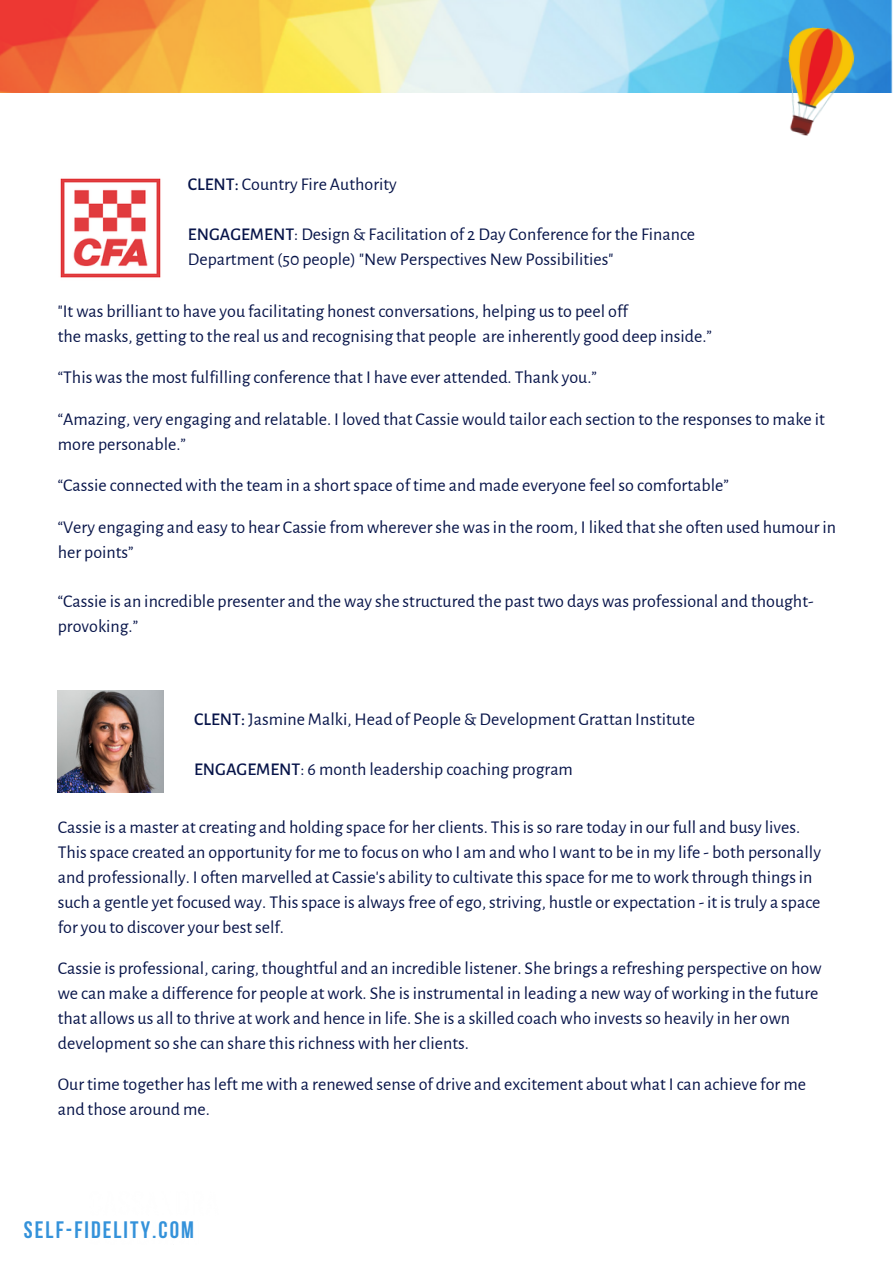
<style>
.page{position:relative;width:893px;height:1264px;background:#fff}
.page>*{position:absolute;margin:0;border:0;box-sizing:border-box;transform-origin:0 0}
.t1{font:700 23.7px "Bebas Neue";letter-spacing:.085em;color:#3492da}
.t2{font:18px/25px "Alegreya Sans";color:#071449}
.t3{font:17.85px/24.8px "Alegreya Sans";color:#071449}
.s1{font-weight:500}
</style>
<div class="page">
<img style="left:60px;top:178px;width:101px;height:100px">
<img style="left:58px;top:690px;width:105px;height:102px">
<img style="left:0;top:0;width:892px;height:93px">
<img style="left:783px;top:26px;width:72px;height:110px">
<p class="t3" style="left:188px;top:173px;width:210px"><span class="s1">CLENT:</span> Country Fire Authority</p>
<p class="t3" style="left:188px;top:222px;width:509px"><span class="s1">ENGAGEMENT</span>: Design &amp; Facilitation of 2 Day Conference for the Finance<br>Department (50 people) "New Perspectives New Possibilities"</p>
<p class="t2" style="left:58px;top:299px;width:571px">"It was brilliant to have you facilitating honest conversations, helping us to peel off</p>
<p class="t2" style="left:58px;top:324px;width:655px">the masks, getting to the real us and recognising that people are inherently good deep inside.”</p>
<p class="t2" style="left:58px;top:365px;width:540px">“This was the most fulfilling conference that I have ever attended. Thank you.”</p>
<p class="t2" style="left:58px;top:407px;width:768px">“Amazing, very engaging and relatable. I loved that Cassie would tailor each section to the responses to make it more personable.”</p>
<p class="t2" style="left:58px;top:473px;width:672px">“Cassie connected with the team in a short space of time and made everyone feel so comfortable”</p>
<p class="t2" style="left:58px;top:515px;width:779px">“Very engaging and easy to hear Cassie from wherever she was in the room, I liked that she often used humour in her points”</p>
<p class="t2" style="left:58px;top:589px;width:757px">“Cassie is an incredible presenter and the way she structured the past two days was professional and thought&shy;provoking.”</p>
<p class="t3" style="left:194px;top:707px;width:502px"><span class="s1">CLENT:</span> Jasmine Malki, Head of People &amp; Development Grattan Institute</p>
<p class="t3" style="left:194px;top:757px;width:380px"><span class="s1">ENGAGEMENT</span>: 6 month leadership coaching program</p>
<p class="t2" style="left:58px;top:814px;width:764px">Cassie is a master at creating and holding space for her clients. This is so rare today in our full and busy lives.<br>This space created an opportunity for me to focus on who I am and who I want to be in my life - both personally and professionally. I often marvelled at Cassie's ability to cultivate this space for me to work through things in such a gentle yet focused way. This space is always free of ego, striving, hustle or expectation - it is truly a space for you to discover your best self.</p>
<p class="t2" style="left:58px;top:955px;width:765px">Cassie is professional, caring, thoughtful and an incredible listener. She brings a refreshing perspective on how we can make a difference for people at work. She is instrumental in leading a new way ofworking in the future that allows us all to thrive at work and hence in life. She is a skilled coach who invests so heavily in her own development so she can share this richness with her clients.</p>
<p class="t2" style="left:58px;top:1071px;width:749px">Our time together has left me with a renewed sense of drive and excitement about what I can achieve for me and those around me.</p>
<p class="t1" style="left:24px;top:1220px;width:171px">SELF-FIDELITY.COM</p>
</div>
